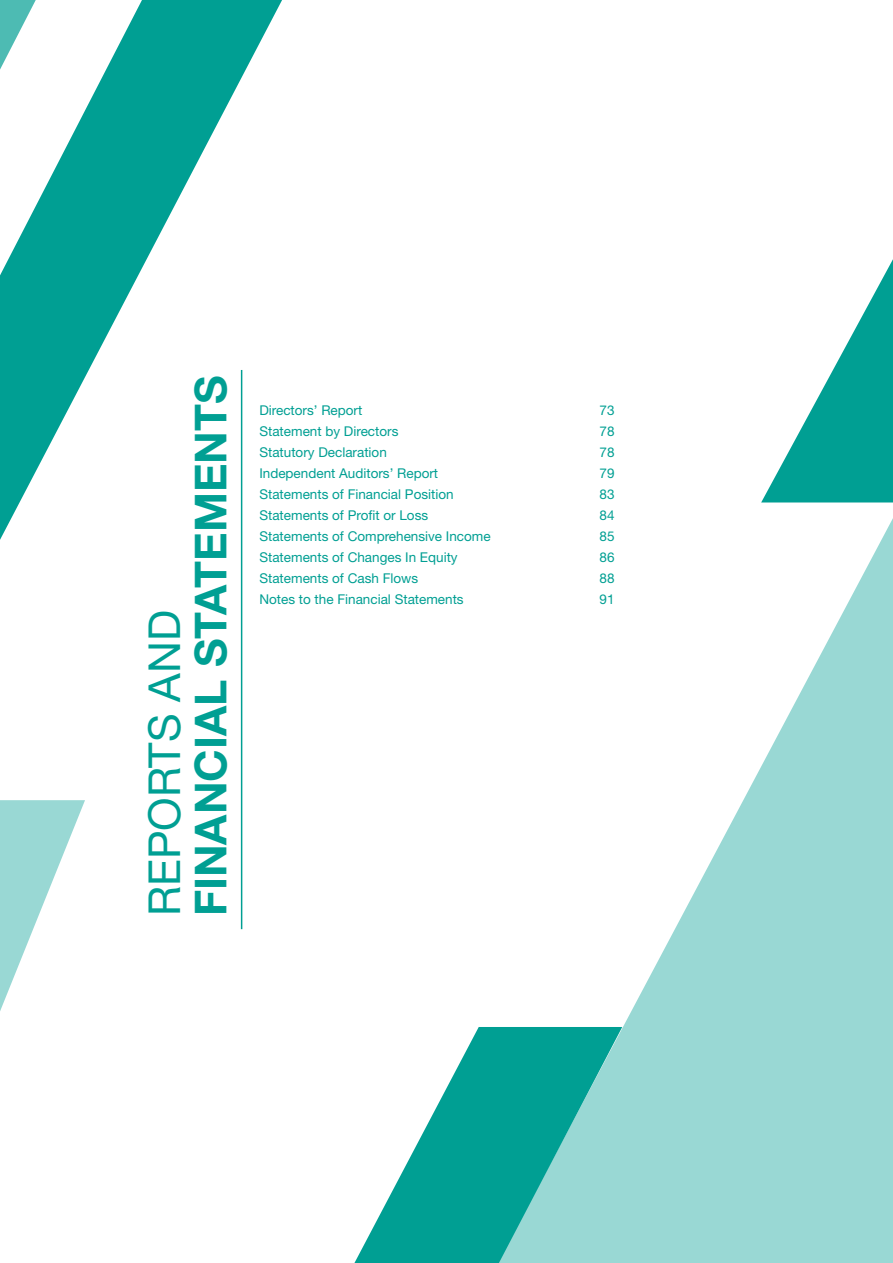
<style>
.page{position:relative;width:893px;height:1263px;background:#fff}
.page>*{position:absolute;margin:0;border:0;box-sizing:border-box;transform-origin:0 0}
.t1{font:700 44.1px "Helvetica Neue LT Std";color:#009f93}
.t2{font:44.1px "Helvetica Neue LT Std";color:#009f93}
.t3{font:13.5px "Helvetica Neue LT Std";color:#009f93}
</style>
<div class="page">
<svg style="left:0;top:0;width:282px;height:540px"></svg>
<svg style="left:622px;top:518px;width:271px;height:745px;fill:#99d8d4"></svg>
<svg style="left:354px;top:1027px;width:268px;height:236px;fill:#009f93"></svg>
<svg style="left:0;top:800px;width:85px;height:211px"></svg>
<hr style="left:241px;top:370px;width:1px;height:559px;background:#009f93">
<svg style="left:761px;top:259px;width:132px;height:243px"></svg>
<h1 class="t2" style="left:138px;top:916px;width:306px;rotate:-90deg">Reports and</h1>
<h1 class="t1" style="left:183px;top:916px;width:541px;rotate:-90deg">Financial Statements</h1>
<p class="t3" style="left:259px;top:402px;width:105px">Directors’ Report</p>
<p class="t3" style="left:600px;top:402px;width:17px">73</p>
<p class="t3" style="left:259px;top:423px;width:141px">Statement by Directors</p>
<p class="t3" style="left:600px;top:423px;width:17px">78</p>
<p class="t3" style="left:259px;top:444px;width:129px">Statutory Declaration</p>
<p class="t3" style="left:600px;top:444px;width:17px">78</p>
<p class="t3" style="left:259px;top:465px;width:180px">Independent Auditors’ Report</p>
<p class="t3" style="left:600px;top:465px;width:17px">79</p>
<p class="t3" style="left:259px;top:486px;width:196px">Statements of Financial Position</p>
<p class="t3" style="left:600px;top:486px;width:17px">83</p>
<p class="t3" style="left:259px;top:507px;width:170px">Statements of Profit or Loss</p>
<p class="t3" style="left:600px;top:507px;width:17px">84</p>
<p class="t3" style="left:259px;top:528px;width:233px">Statements of Comprehensive Income</p>
<p class="t3" style="left:600px;top:528px;width:17px">85</p>
<p class="t3" style="left:259px;top:549px;width:200px">Statements of Changes In Equity</p>
<p class="t3" style="left:600px;top:549px;width:17px">86</p>
<p class="t3" style="left:259px;top:570px;width:160px">Statements of Cash Flows</p>
<p class="t3" style="left:600px;top:570px;width:17px">88</p>
<p class="t3" style="left:259px;top:591px;width:206px">Notes to the Financial Statements</p>
<p class="t3" style="left:600px;top:591px;width:17px">91</p>
</div>
